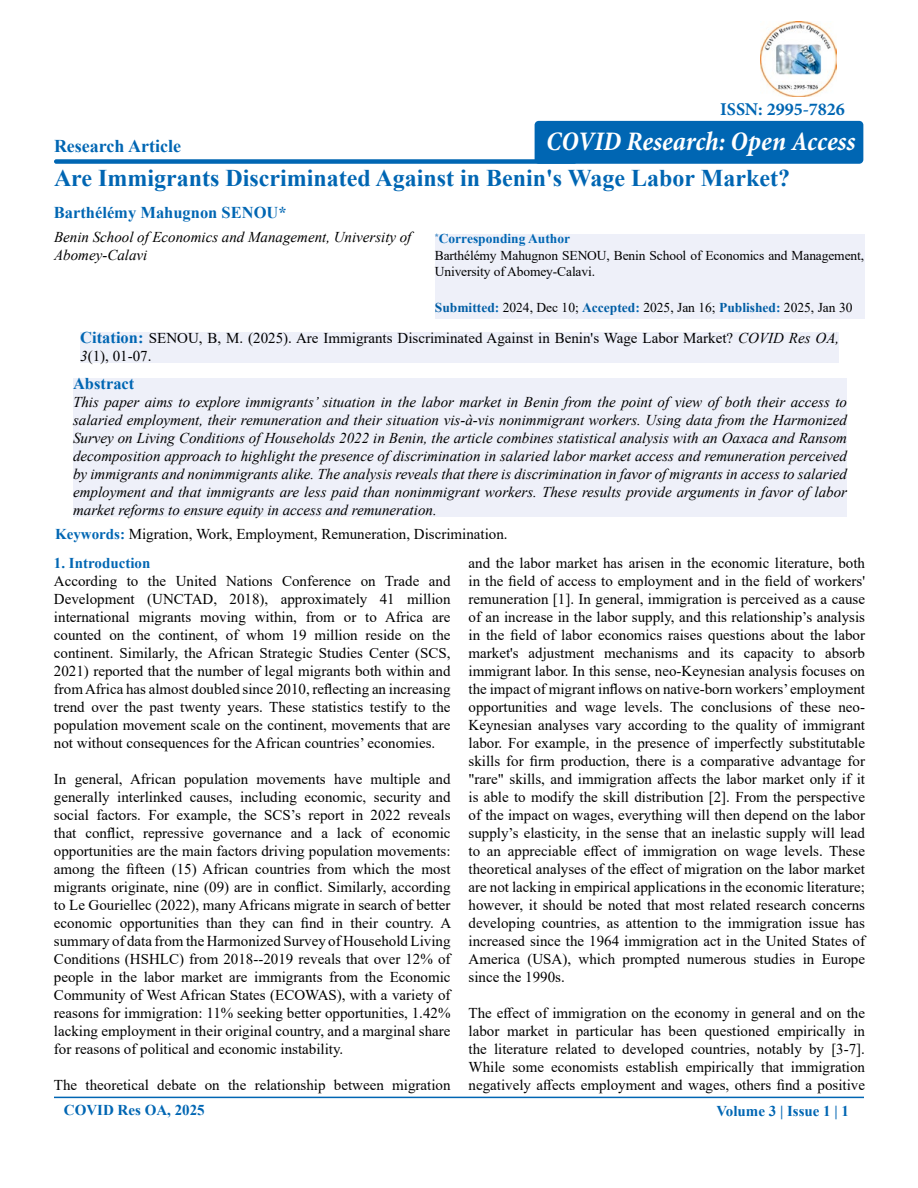
<style>
.page{position:relative;width:918px;height:1188px;background:#fff}
.page>*{position:absolute;margin:0;border:0;box-sizing:border-box;transform-origin:0 0}
.t1{font:italic 700 condensed 27px "Minion Pro";letter-spacing:-.005em;color:#fff}
.t2{font:700 24px "Times New Roman";color:#0066b3}
.t3{font:700 18px "Times New Roman";color:#0066b3}
.t4{font:700 18px "Minion Pro";color:#0066b3}
.t5{font:700 16.5px "Times New Roman";color:#0066b3}
.t6{font:15px/18px "Times New Roman";color:#000;text-align:justify}
.t7{font:italic 15px/18px "Times New Roman";color:#000;text-align:justify}
.t8{font:700 15px "Times New Roman";color:#0066b3}
.t9{font:13.5px/16.5px "Times New Roman";letter-spacing:-.01em;color:#000}
.s1{font-weight:700;color:#0066b3}
.s2{font-weight:700;color:#005da4}
.s3{font-weight:700;font-size:16.5px;color:#0066b3}
.s4{font-style:italic}
</style>
<div class="page">
<div style="left:54px;top:159px;width:523px;height:5px;background:#0066b3;border-radius:2px"></div>
<hr style="left:54px;top:1097px;width:810px;height:1px;background:#0066b3">
<div style="left:435px;top:234px;width:429px;height:85px;background:#eef0f9"></div>
<div style="left:80px;top:332px;width:759px;height:31px;background:#eef0f9"></div>
<div style="left:73px;top:378px;width:774px;height:139px;background:#eef0f9"></div>
<div style="left:535px;top:121px;width:328px;height:43px;background:#0066b3;border-radius:4px"></div>
<img style="left:761px;top:21px;width:75px;height:76px">
<p class="t3" style="left:54px;top:133px;width:129px">Research Article</p>
<p class="t4" style="left:720px;top:97px;width:126px">ISSN: 2995-7826</p>
<h1 class="t1" style="left:546px;top:123px;width:311px">COVID Research: Open Access</h1>
<h2 class="t2" style="left:54px;top:161px;width:738px">Are Immigrants Discriminated Against in Benin's Wage Labor Market?</h2>
<p class="t5" style="left:54px;top:201px;width:234px">Barthélémy Mahugnon SENOU*</p>
<p class="t7" style="left:54px;top:228px;width:359px">Benin School of Economics and Management, University of<br>Abomey-Calavi</p>
<p class="t9" style="left:435px;top:230px;width:431px"><sup>*</sup><span class="s1">Corresponding Author<br></span>Barthélémy Mahugnon SENOU, Benin School of Economics and Management,<br>University of Abomey-Calavi.</p>
<p class="t9" style="left:435px;top:299px;width:419px"><span class="s2">Submitted</span><span class="s1">:</span> 2024, Dec 10; <span class="s2">Accepted</span><span class="s1">:</span> 2025, Jan 16; <span class="s2">Published</span><span class="s1">:</span> 2025, Jan 30</p>
<p class="t6" style="left:80px;top:329px;width:760px"><span class="s3">Citation:</span> SENOU, B, M. (2025). Are Immigrants Discriminated Against in Benin's Wage Labor Market? <span class="s4">COVID Res OA,<br>3</span>(1), 01-07.</p>
<p class="t5" style="left:73px;top:372px;width:63px">Abstract</p>
<p class="t7" style="left:73px;top:393px;width:776px">This paper aims to explore immigrants’ situation in the labor market in Benin from the point of view of both their access to salaried employment, their remuneration and their situation vis-à-vis nonimmigrant workers. Using data from the Harmonized Survey on Living Conditions of Households 2022 in Benin, the article combines statistical analysis with an Oaxaca and Ransom decomposition approach to highlight the presence of discrimination in salaried labor market access and remuneration perceived by immigrants and nonimmigrants alike. The analysis reveals that there is discrimination in favor of migrants in access to salaried employment and that immigrants are less paid than nonimmigrant workers. These results provide arguments in favor of labor market reforms to ensure equity in access and remuneration.</p>
<p class="t6" style="left:55px;top:525px;width:454px"><span class="s1">Keywords:</span> Migration, Work, Employment, Remuneration, Discrimination.</p>
<p class="t8" style="left:54px;top:552px;width:98px">1. Introduction</p>
<p class="t6" style="left:54px;top:572px;width:398px">According to the United Nations Conference on Trade and Development (UNCTAD, 2018), approximately 41 million international migrants moving within, from or to Africa are counted on the continent, of whom 19 million reside on the continent. Similarly, the African Strategic Studies Center (SCS, 2021) reported that the number of legal migrants both within and from Africa has almost doubled since 2010, reflecting an increasing trend over the past twenty years. These statistics testify to the population movement scale on the continent, movements that are not without consequences for the African countries’ economies.</p>
<p class="t6" style="left:54px;top:770px;width:399px">In general, African population movements have multiple and generally interlinked causes, including economic, security and social factors. For example, the SCS’s report in 2022 reveals that conflict, repressive governance and a lack of economic opportunities are the main factors driving population movements: among the fifteen (15) African countries from which the most migrants originate, nine (09) are in conflict. Similarly, according to Le Gouriellec (2022), many Africans migrate in search of better economic opportunities than they can find in their country. A summary of data from the Harmonized Survey of Household Living Conditions (HSHLC) from 2018--2019 reveals that over 12% of people in the labor market are immigrants from the Economic Community of West African States (ECOWAS), with a variety of reasons for immigration: 11% seeking better opportunities, 1.42% lacking employment in their original country, and a marginal share for reasons of political and economic instability.</p>
<p class="t6" style="left:54px;top:1076px;width:398px">The theoretical debate on the relationship between migration</p>
<p class="t6" style="left:469px;top:554px;width:398px">and the labor market has arisen in the economic literature, both in the field of access to employment and in the field of workers' remuneration [1]. In general, immigration is perceived as a cause of an increase in the labor supply, and this relationship’s analysis in the field of labor economics raises questions about the labor market's adjustment mechanisms and its capacity to absorb immigrant labor. In this sense, neo-Keynesian analysis focuses on the impact of migrant inflows on native-born workers’ employment opportunities and wage levels. The conclusions of these neo-Keynesian analyses vary according to the quality of immigrant labor. For example, in the presence of imperfectly substitutable skills for firm production, there is a comparative advantage for "rare" skills, and immigration affects the labor market only if it is able to modify the skill distribution [2]. From the perspective of the impact on wages, everything will then depend on the labor supply’s elasticity, in the sense that an inelastic supply will lead to an appreciable effect of immigration on wage levels. These theoretical analyses of the effect of migration on the labor market are not lacking in empirical applications in the economic literature; however, it should be noted that most related research concerns developing countries, as attention to the immigration issue has increased since the 1964 immigration act in the United States of America (USA), which prompted numerous studies in Europe since the 1990s.</p>
<p class="t6" style="left:469px;top:1004px;width:398px">The effect of immigration on the economy in general and on the labor market in particular has been questioned empirically in the literature related to developed countries, notably by [3-7].<br>While some economists establish empirically that immigration negatively affects employment and wages, others find a positive</p>
<p class="t8" style="left:64px;top:1100px;width:142px">COVID Res OA, 2025</p>
<p class="t8" style="left:716px;top:1100px;width:134px">Volume 3 | Issue 1 | 1</p>
</div>
